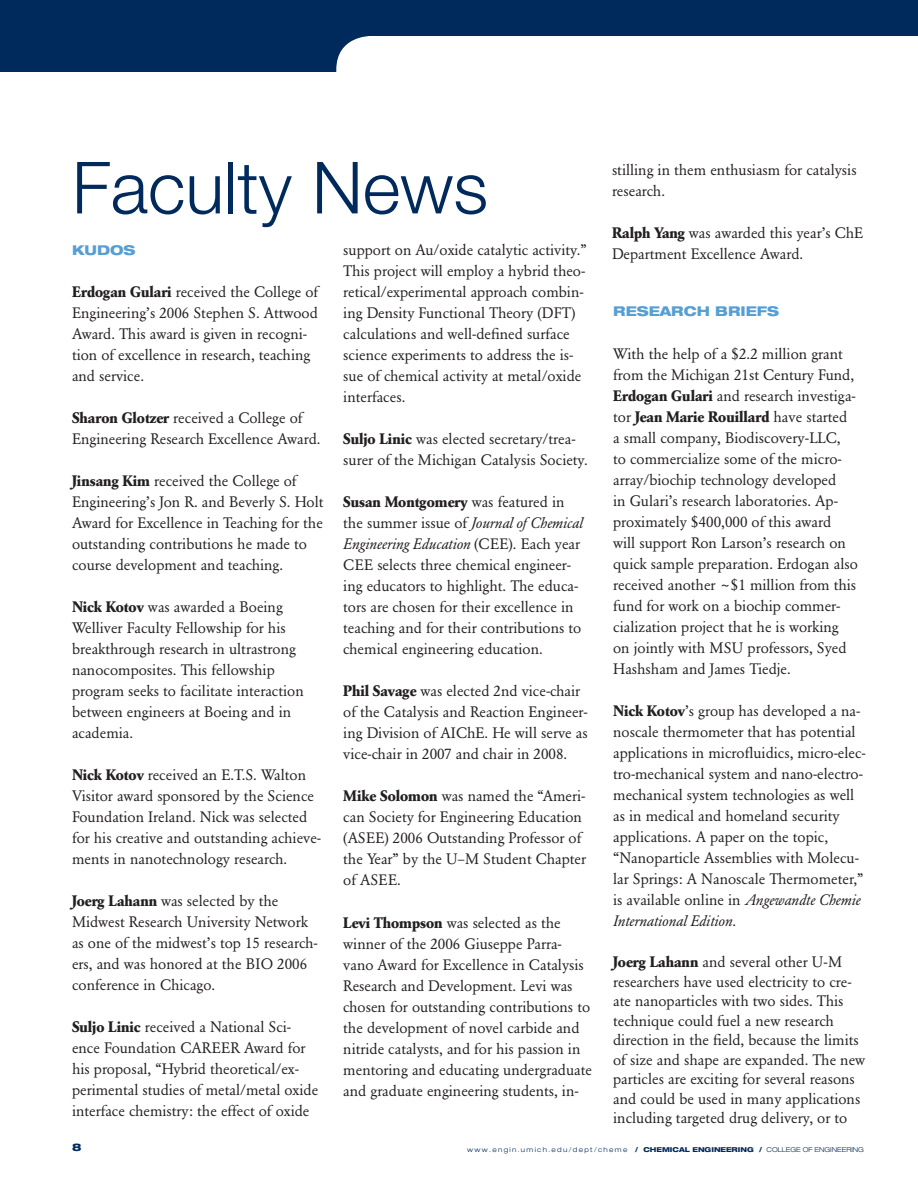
<style>
.page{position:relative;width:918px;height:1188px;background:#fff}
.page>*{position:absolute;margin:0;border:0;box-sizing:border-box;transform-origin:0 0}
.t1{font:300 72px "Helvetica Neue LT Std";color:#002a5c}
.t2{font:15px/21px "Garamond BE";color:#231f20}
.t3{font:800 expanded 13.5px "Helvetica Neue LT Std";color:#569fd3}
.t4{font:800 expanded 10.5px "Helvetica Neue LT Std";color:#002a5c}
.t5{font:300 expanded 6.75px "Helvetica Neue LT Std";color:#002a5c}
.s1{font-weight:700}
.s2{font-style:italic}
.s3{font-weight:800}
</style>
<div class="page">
<div style="left:0;top:0;width:918px;height:72px;background:#002a5c"></div>
<div style="left:336px;top:36px;width:474px;height:72px;background:#fff;border-radius:34px"></div>
<div style="left:702px;top:36px;width:216px;height:72px;background:#fff"></div>
<h1 class="t1" style="left:72px;top:162px;width:418px">Faculty News</h1>
<p class="t3" style="left:72px;top:245px;width:65px">KUDOS</p>
<p class="t2" style="left:72px;top:282px;width:248px"><span class="s1">Erdogan Gulari</span> received the College of Engineering’s 2006 Stephen S. Attwood Award. This award is given in recogni&shy;tion of excellence in research, teaching and service.</p>
<p class="t2" style="left:72px;top:408px;width:250px"><span class="s1">Sharon Glotzer</span> received a College of<br>Engineering Research Excellence Award.</p>
<p class="t2" style="left:72px;top:471px;width:253px"><span class="s1">Jinsang Kim</span> received the College of Engineering’s Jon R. and Beverly S. Holt Award for Excellence in Teaching for the outstanding contributions he made to course development and teaching.</p>
<p class="t2" style="left:72px;top:597px;width:233px"><span class="s1">Nick Kotov</span> was awarded a Boeing<br>Welliver Faculty Fellowship for his breakthrough research in ultrastrong nanocomposites. This fellowship program seeks to facilitate interaction between engineers at Boeing and in academia.</p>
<p class="t2" style="left:72px;top:765px;width:251px"><span class="s1">Nick Kotov</span> received an E.T.S. Walton Visitor award sponsored by the Science Foundation Ireland. Nick was selected for his creative and outstanding achieve&shy;ments in nanotechnology research.</p>
<p class="t2" style="left:72px;top:891px;width:247px"><span class="s1">Joerg Lahann</span> was selected by the Midwest Research University Network as one of the midwest’s top 15 research&shy;ers, and was honored at the BIO 2006 conference in Chicago.</p>
<p class="t2" style="left:72px;top:1017px;width:248px"><span class="s1">Suljo Linic</span> received a National Sci&shy;ence Foundation CAREER Award for his proposal, “Hybrid theoretical/ex&shy;perimental studies of metal/metal oxide interface chemistry: the effect of oxide</p>
<p class="t2" style="left:343px;top:241px;width:245px">support on Au/oxide catalytic activity.” This project will employ a hybrid theo&shy;retical/experimental approach combin&shy;ing Density Functional Theory (DFT) calculations and well-defined surface science experiments to address the is&shy;sue of chemical activity at metal/oxide interfaces.</p>
<p class="t2" style="left:343px;top:430px;width:246px"><span class="s1">Suljo Linic</span> was elected secretary/trea&shy;surer of the Michigan Catalysis Society.</p>
<p class="t2" style="left:343px;top:493px;width:241px"><span class="s1">Susan Montgomery</span> was featured in the summer issue of <span class="s2">Journal of Chemical Engineering Education</span> (CEE). Each year CEE selects three chemical engineer&shy;ing educators to highlight. The educa&shy;tors are chosen for their excellence in teaching and for their contributions to chemical engineering education.</p>
<p class="t2" style="left:343px;top:682px;width:246px"><span class="s1">Phil Savage</span> was elected 2nd vice-chair of the Catalysis and Reaction Engineer&shy;ing Division of AIChE. He will serve as vice-chair in 2007 and chair in 2008.</p>
<p class="t2" style="left:343px;top:787px;width:244px"><span class="s1">Mike Solomon</span> was named the “Ameri&shy;can Society for Engineering Education (ASEE) 2006 Outstanding Professor of the Year” by the U–M Student Chapter of ASEE.</p>
<p class="t2" style="left:343px;top:913px;width:250px"><span class="s1">Levi Thompson</span> was selected as the winner of the 2006 Giuseppe Parra&shy;vano Award for Excellence in Catalysis Research and Development. Levi was chosen for outstanding contributions to the development of novel carbide and nitride catalysts, and for his passion in mentoring and educating undergraduate and graduate engineering students, in-</p>
<p class="t2" style="left:612px;top:160px;width:246px">stilling in them enthusiasm for catalysis research.</p>
<p class="t2" style="left:612px;top:223px;width:253px"><span class="s1">Ralph Yang</span> was awarded this year’s ChE<br>Department Excellence Award.</p>
<p class="t3" style="left:613px;top:306px;width:167px">RESEARCH BRIEFS</p>
<p class="t2" style="left:613px;top:345px;width:246px">With the help of a $2.2 million grant from the Michigan 21st Century Fund, <span class="s1">Erdogan Gulari</span> and research investiga&shy;tor <span class="s1">Jean Marie Rouillard</span> have started<br>a small company, Biodiscovery-LLC,<br>to commercialize some of the micro&shy;array/biochip technology developed<br>in Gulari’s research laboratories. Ap&shy;proximately $400,000 of this award<br>will support Ron Larson’s research on quick sample preparation. Erdogan also received another ~$1 million from this fund for work on a biochip commer&shy;cialization project that he is working on jointly with MSU professors, Syed Hashsham and James Tiedje.</p>
<p class="t2" style="left:613px;top:702px;width:254px"><span class="s1">Nick Kotov</span>’s group has developed a na&shy;noscale thermometer that has potential applications in microfluidics, micro-elec&shy;tro-mechanical system and nano-electro&shy;mechanical system technologies as well as in medical and homeland security applications. A paper on the topic, “Nanoparticle Assemblies with Molecu&shy;lar Springs: A Nanoscale Thermometer,” is available online in <span class="s2">Angewandte Chemie International Edition</span>.</p>
<p class="t2" style="left:613px;top:954px;width:254px;line-height:19.5px"><span class="s1">Joerg Lahann</span> and several other U-M researchers have used electricity to cre&shy;ate nanoparticles with two sides. This technique could fuel a new research direction in the field, because the limits of size and shape are expanded. The new particles are exciting for several reasons and could be used in many applications including targeted drug delivery, or to</p>
<p class="t4" style="left:72px;top:1144px;width:11px">8</p>
<p class="t5" style="left:467px;top:1147px;width:398px">w w w . e n g i n . u m i c h . e d u / d e p t / c h e m e <span class="s3">/ CHEMICAL ENGINEERING /</span> COLLEGE OF ENGINEERING</p>
</div>
